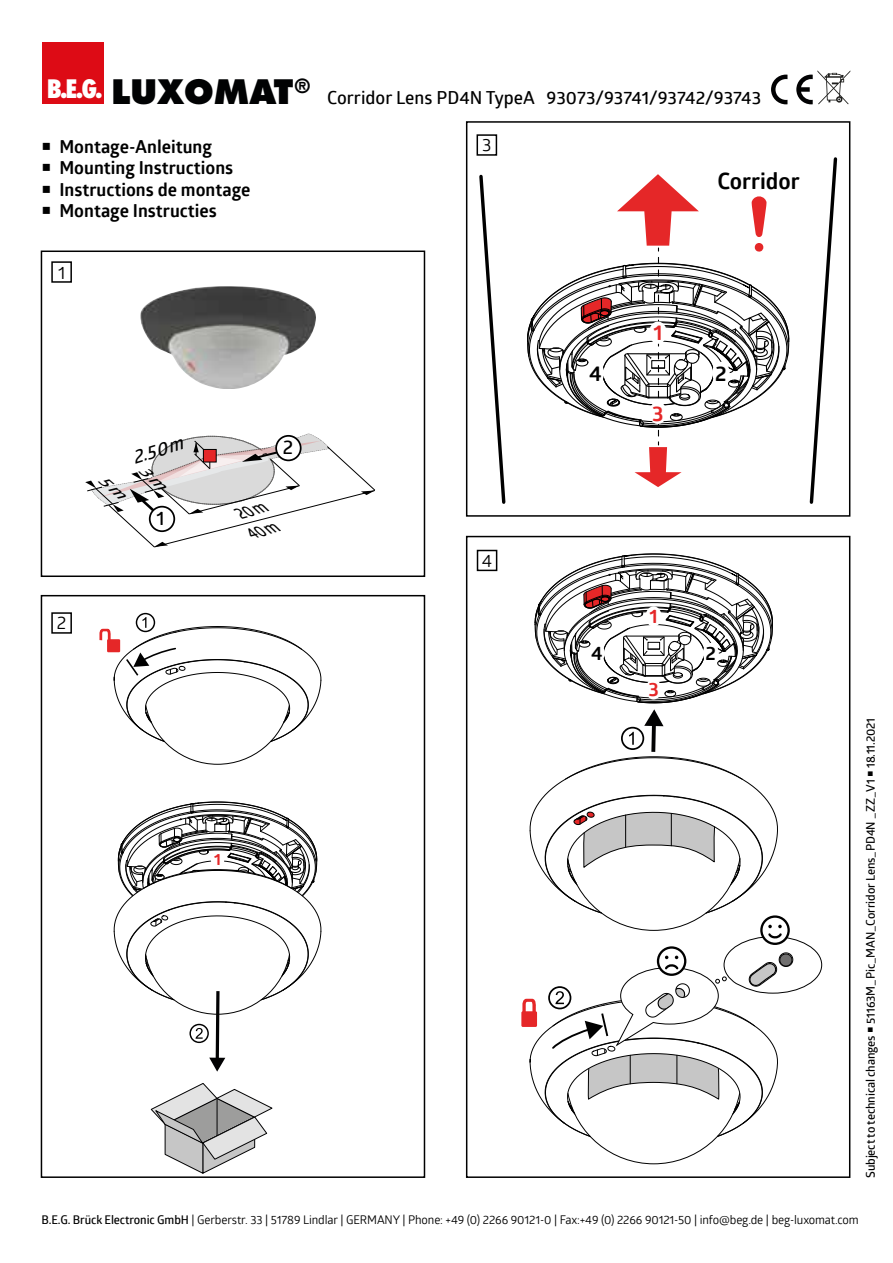
<style>
.page{position:relative;width:893px;height:1263px;background:#fff}
.page>*{position:absolute;margin:0;border:0;box-sizing:border-box;transform-origin:0 0}
.t1{font:800 32.85px "Futura";color:#010203}
.t2{font:700 22.5px "Glober";color:#000}
.t3{font:700 21.6px "Glober";color:#e52728}
.t4{font:700 21.6px "Glober";color:#000}
.t5{font:600 19.65px "Glober";color:#000}
.t6{font:700 19.65px "Glober";color:#e52728}
.t7{font:700 19.65px "Glober";color:#000}
.t8{font:italic 600 18.75px "Glober";color:#000;scale:.96 1}
.t9{font:700 18px/21.6px "Glober";color:#000}
.t10{font:600 18px "Glober";color:#000}
.t11{font:18px "Glober";color:#000}
.t12{font:700 16.35px "Glober";color:#e52728}
.t13{font:12px "Glober";letter-spacing:-.01em;color:#000}
.t14{font:600 12px "Glober";letter-spacing:-.01em;color:#000}
.s1{font-weight:600}
</style>
<div class="page">
<div style="left:42px;top:42px;width:62px;height:62px;background:#dd0b15"></div>
<svg style="left:771px;top:75px;width:16px;height:29px"></svg>
<svg style="left:796px;top:70px;width:54px;height:34px"></svg>
<svg style="left:113px;top:801px;width:209px;height:270px"></svg>
<div style="left:211px;top:851px;width:13px;height:17px;background:#fff;border-radius:50%"></div>
<svg style="left:99px;top:613px;width:223px;height:152px"></svg>
<svg style="left:151px;top:1083px;width:121px;height:91px"></svg>
<img style="left:140px;top:286px;width:176px;height:103px">
<div style="left:41px;top:250px;width:384px;height:327px;border:2px solid #000"></div>
<div style="left:51px;top:261px;width:21px;height:22px;border:2px solid #000"></div>
<div style="left:41px;top:595px;width:384px;height:583px;border:2px solid #000"></div>
<div style="left:51px;top:612px;width:21px;height:22px;border:2px solid #000"></div>
<div style="left:466px;top:536px;width:384px;height:642px;border:2px solid #000"></div>
<div style="left:477px;top:550px;width:20px;height:21px;border:2px solid #000"></div>
<div style="left:466px;top:121px;width:384px;height:396px;border:2px solid #000"></div>
<div style="left:477px;top:134px;width:20px;height:22px;border:2px solid #000"></div>
<svg style="left:479px;top:174px;width:27px;height:330px"></svg>
<svg style="left:809px;top:157px;width:29px;height:347px"></svg>
<svg style="left:527px;top:174px;width:263px;height:313px"></svg>
<div style="left:649px;top:402px;width:18px;height:22px;background:#fff;border-radius:50%"></div>
<div style="left:649px;top:321px;width:18px;height:23px;background:#fff;border-radius:50%"></div>
<div style="left:587px;top:362px;width:17px;height:22px;background:#fff;border-radius:50%"></div>
<div style="left:712px;top:362px;width:18px;height:22px;background:#fff;border-radius:50%"></div>
<svg style="left:521px;top:553px;width:301px;height:611px"></svg>
<svg style="left:85px;top:433px;width:290px;height:115px"></svg>
<h1 class="t1" style="left:47px;top:71px;width:265px"><sup>B.E.G.</sup> LUXOMAT<sup>®</sup></h1>
<h3 class="t9" style="left:59px;top:135px;width:193px">Montage-Anleitung<br>Mounting Instructions<br>Instructions de montage<br>Montage Instructies</h3>
<h3 class="t11" style="left:58px;top:260px;width:9px">1</h3>
<h3 class="t10" style="left:327px;top:85px;width:436px">Corridor Lens PD4N TypeA 93073/93741/93742/93743</h3>
<h3 class="t11" style="left:482px;top:132px;width:11px">3</h3>
<h2 class="t2" style="left:717px;top:165px;width:84px">Corridor</h2>
<h3 class="t8" style="left:129px;top:445px;width:55px;rotate:-17deg">2.50m</h3>
<h3 class="t5" style="left:283px;top:433px;width:12px">2</h3>
<h3 class="t3" style="left:653px;top:318px;width:11px">1</h3>
<h3 class="t4" style="left:589px;top:358px;width:14px">4</h3>
<h3 class="t4" style="left:715px;top:358px;width:13px">2</h3>
<h3 class="t3" style="left:652px;top:398px;width:13px">3</h3>
<h3 class="t5" style="left:157px;top:504px;width:10px">1</h3>
<h3 class="t11" style="left:482px;top:548px;width:12px">4</h3>
<h3 class="t11" style="left:57px;top:610px;width:11px">2</h3>
<h3 class="t12" style="left:214px;top:848px;width:8px">1</h3>
<h3 class="t6" style="left:649px;top:603px;width:10px">1</h3>
<h3 class="t7" style="left:591px;top:639px;width:13px">4</h3>
<h3 class="t7" style="left:706px;top:639px;width:12px">2</h3>
<h3 class="t6" style="left:648px;top:676px;width:12px">3</h3>
<p class="t14" style="left:862px;top:1178px;width:462px;rotate:-90deg">Subject to technical changes ○ 51163M_Pic_MAN_Corridor Lens_PD4N _ZZ_V1 ○ 18.11.2021</p>
<p class="t13" style="left:41px;top:1211px;width:819px"><span class="s1">B.E.G. Brück Electronic GmbH</span> | Gerberstr. 33 | 51789 Lindlar | GERMANY | Phone: +49 (0) 2266 90121-0 | Fax:+49 (0) 2266 90121-50 | info@beg.de | beg-luxomat.com</p>
</div>
